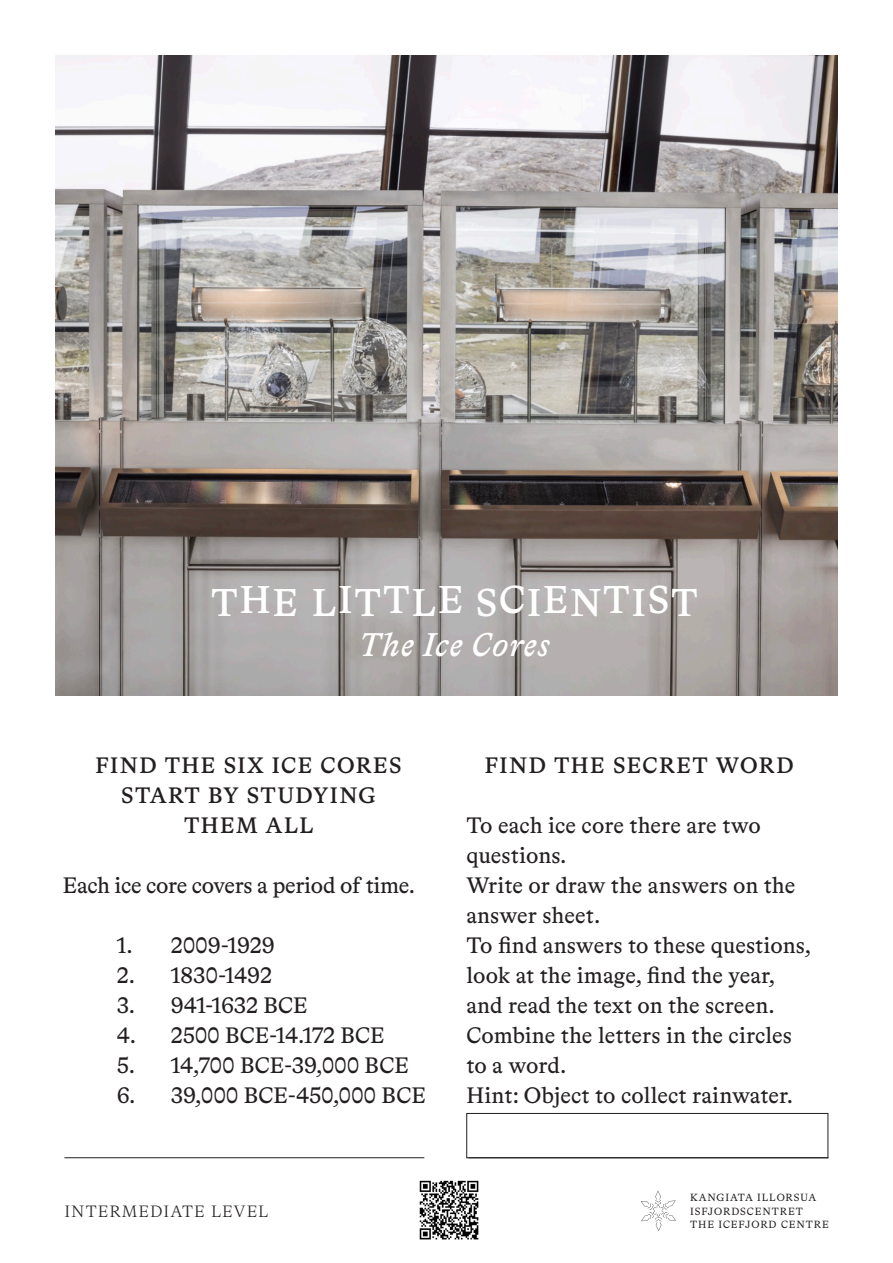
<style>
.page{position:relative;width:893px;height:1263px;background:#fff}
.page>*{position:absolute;margin:0;border:0;box-sizing:border-box;transform-origin:0 0}
.t1{font:500 39px "Bradford LL";letter-spacing:.05em;color:#fff}
.t2{font:italic 500 33px "Bradford LL";letter-spacing:.02em;color:#fff}
.t3{font:22.5px/30px "Bradford LL";letter-spacing:.005em;color:#231f20}
.t4{font:500 22.5px "Bradford LL";letter-spacing:.065em;color:#231f20}
.t5{font:300 16.5px "Bradford LL";letter-spacing:.065em;color:#231f20}
.t6{font:10.5px "Bradford LL";letter-spacing:.09em;color:#231f20}
</style>
<div class="page">
<img style="left:56px;top:55px;width:781px;height:640px">
<svg style="left:640px;top:1191px;width:36px;height:40px"></svg>
<hr style="left:64px;top:1157px;width:360px;height:1px;background:#231f20">
<img style="left:419px;top:1180px;width:60px;height:60px">
<div style="left:466px;top:1113px;width:362px;height:45px;border:1px solid #231f20"></div>
<p class="t1" style="left:211px;top:577px;width:488px">THE LITTLE SCIENTIST</p>
<p class="t2" style="left:359px;top:622px;width:192px">The Ice Cores</p>
<p class="t4" style="left:96px;top:750px;width:307px">FIND THE SIX ICE CORES</p>
<p class="t4" style="left:121px;top:780px;width:256px">START BY STUDYING</p>
<p class="t4" style="left:184px;top:810px;width:131px">THEM ALL</p>
<p class="t3" style="left:63px;top:869px;width:354px">Each ice core covers a period of time.</p>
<p class="t3" style="left:117px;top:929px;width:159px">1. 2009-1929</p>
<p class="t3" style="left:117px;top:959px;width:157px">2. 1830-1492</p>
<p class="t3" style="left:117px;top:989px;width:192px">3. 941-1632 BCE</p>
<p class="t3" style="left:117px;top:1019px;width:269px">4. 2500 BCE-14.172 BCE</p>
<p class="t3" style="left:117px;top:1049px;width:293px">5. 14,700 BCE-39,000 BCE</p>
<p class="t3" style="left:117px;top:1079px;width:310px">6. 39,000 BCE-450,000 BCE</p>
<p class="t5" style="left:64px;top:1201px;width:206px">INTERMEDIATE LEVEL</p>
<p class="t4" style="left:485px;top:750px;width:310px">FIND THE SECRET WORD</p>
<p class="t3" style="left:466px;top:809px;width:296px">To each ice core there are two questions.</p>
<p class="t3" style="left:466px;top:869px;width:330px">Write or draw the answers on the answer sheet.</p>
<p class="t3" style="left:466px;top:929px;width:346px">To find answers to these questions, look at the image, find the year, and read the text on the screen.</p>
<p class="t3" style="left:466px;top:1019px;width:327px">Combine the letters in the circles to a word.</p>
<p class="t3" style="left:466px;top:1079px;width:328px">Hint: Object to collect rainwater.</p>
<p class="t6" style="left:690px;top:1191px;width:128px">KANGIATA ILLORSUA</p>
<p class="t6" style="left:690px;top:1204px;width:114px">ISFJORDSCENTRET</p>
<p class="t6" style="left:690px;top:1218px;width:140px">THE ICEFJORD CENTRE</p>
</div>
